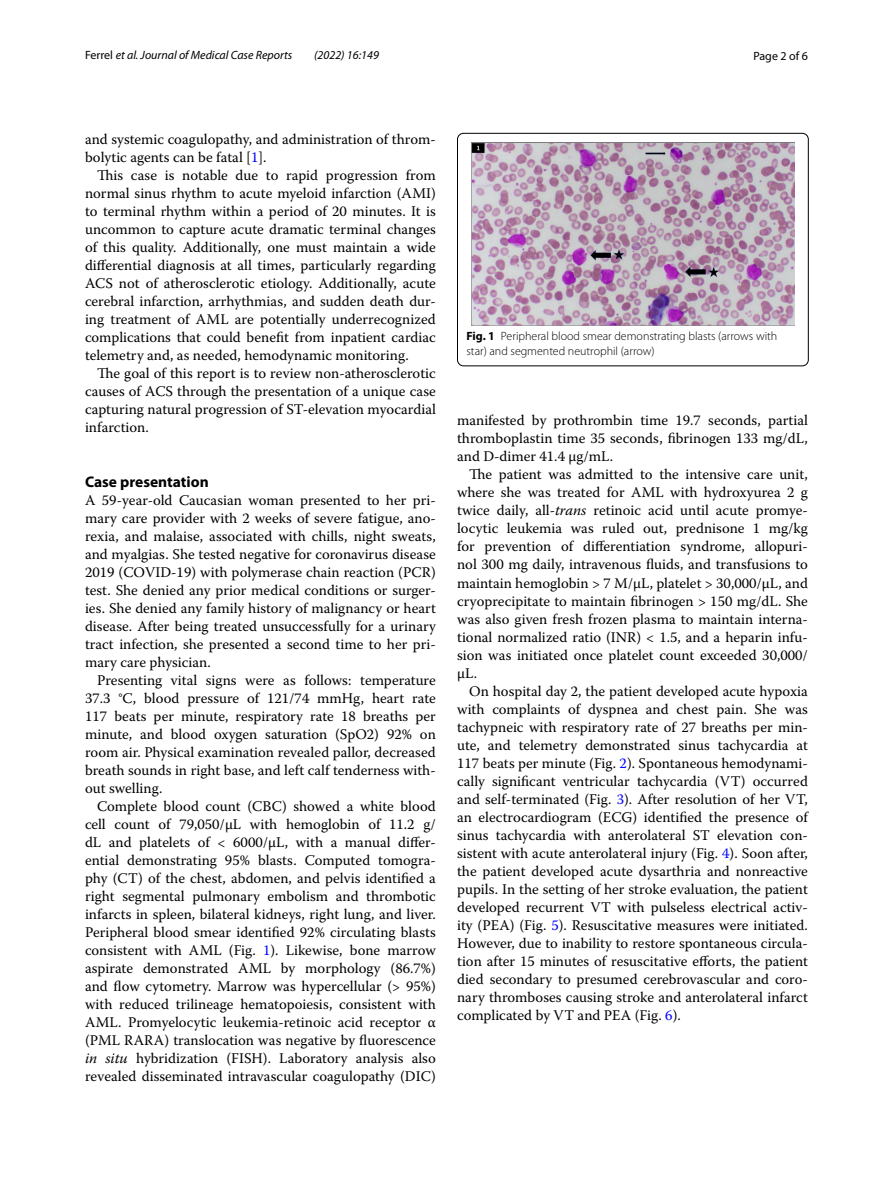
<style>
.page{position:relative;width:893px;height:1187px;background:#fff}
.page>*{position:absolute;margin:0;border:0;box-sizing:border-box;transform-origin:0 0}
.t1{font:700 15.45px "Myriad Pro";color:#000}
.t2{font:14.7px/18px "Warnock Pro";color:#000;text-align:justify}
.t3{font:300 12px/15px "Myriad Pro";color:#000}
.t4{font:italic 12px "Myriad Pro";color:#000}
.t5{font:12px "Myriad Pro";color:#000}
.s1{font-style:normal}
.s2{color:#00f}
.s3{font-style:italic}
.s4{font-weight:700}
</style>
<div class="page">
<img style="left:471px;top:142px;width:323px;height:183px">
<div style="left:457px;top:133px;width:351px;height:233px;border:1px solid #000;border-radius:6px"></div>
<p class="t4" style="left:85px;top:48px;width:209px"><span class="s1">Ferrel</span> et al. Journal of Medical Case Reports</p>
<p class="t4" style="left:314px;top:48px;width:66px">(2022) 16:149</p>
<p class="t5" style="left:753px;top:48px;width:56px">Page 2 of 6</p>
<p class="t2" style="left:85px;top:130px;width:352px">and systemic coagulopathy, and administration of throm&shy;bolytic agents can be fatal [<span class="s2">1</span>].</p>
<p class="t2" style="left:85px;top:166px;width:352px;text-indent:12px">This case is notable due to rapid progression from normal sinus rhythm to acute myeloid infarction (AMI) to terminal rhythm within a period of 20 minutes. It is uncommon to capture acute dramatic terminal changes of this quality. Additionally, one must maintain a wide differential diagnosis at all times, particularly regarding ACS not of atherosclerotic etiology. Additionally, acute cerebral infarction, arrhythmias, and sudden death dur&shy;ing treatment of AML are potentially underrecognized complications that could benefit from inpatient cardiac telemetry and, as needed, hemodynamic monitoring.</p>
<p class="t2" style="left:85px;top:364px;width:352px;text-indent:12px">The goal of this report is to review non-atherosclerotic causes of ACS through the presentation of a unique case capturing natural progression of ST-elevation myocardial infarction.</p>
<p class="t1" style="left:85px;top:471px;width:125px">Case presentation</p>
<p class="t2" style="left:85px;top:490px;width:352px">A 59-year-old Caucasian woman presented to her pri&shy;mary care provider with 2 weeks of severe fatigue, ano&shy;rexia, and malaise, associated with chills, night sweats, and myalgias. She tested negative for coronavirus disease 2019 (COVID-19) with polymerase chain reaction (PCR) test. She denied any prior medical conditions or surger&shy;ies. She denied any family history of malignancy or heart disease. After being treated unsuccessfully for a urinary tract infection, she presented a second time to her pri&shy;mary care physician.</p>
<p class="t2" style="left:85px;top:670px;width:352px;text-indent:12px">Presenting vital signs were as follows: temperature 37.3 °C, blood pressure of 121/74 mmHg, heart rate 117 beats per minute, respiratory rate 18 breaths per minute, and blood oxygen saturation (SpO2) 92% on room air. Physical examination revealed pallor, decreased breath sounds in right base, and left calf tenderness with&shy;out swelling.</p>
<p class="t2" style="left:85px;top:796px;width:352px;text-indent:12px">Complete blood count (CBC) showed a white blood cell count of 79,050/µL with hemoglobin of 11.2 g/ dL and platelets of &lt; 6000/µL, with a manual differ&shy;ential demonstrating 95% blasts. Computed tomogra&shy;phy (CT) of the chest, abdomen, and pelvis identified a right segmental pulmonary embolism and thrombotic infarcts in spleen, bilateral kidneys, right lung, and liver.<br>Peripheral blood smear identified 92% circulating blasts consistent with AML (Fig. <span class="s2">1</span>). Likewise, bone marrow aspirate demonstrated AML by morphology (86.7%) and flow cytometry. Marrow was hypercellular (&gt; 95%) with reduced trilineage hematopoiesis, consistent with AML. Promyelocytic leukemia-retinoic acid receptor α (PML RARA) translocation was negative by fluorescence <span class="s3">in situ</span> hybridization (FISH). Laboratory analysis also revealed disseminated intravascular coagulopathy (DIC)</p>
<p class="t3" style="left:466px;top:329px;width:312px"><span class="s4">Fig. 1</span> Peripheral blood smear demonstrating blasts (arrows with star) and segmented neutrophil (arrow)</p>
<p class="t2" style="left:457px;top:411px;width:352px">manifested by prothrombin time 19.7 seconds, partial thromboplastin time 35 seconds, fibrinogen 133 mg/dL, and D-dimer 41.4 µg/mL.</p>
<p class="t2" style="left:457px;top:465px;width:352px;text-indent:12px">The patient was admitted to the intensive care unit, where she was treated for AML with hydroxyurea 2 g twice daily, all-<span class="s3">trans</span> retinoic acid until acute promye&shy;locytic leukemia was ruled out, prednisone 1 mg/kg for prevention of differentiation syndrome, allopuri&shy;nol 300 mg daily, intravenous fluids, and transfusions to maintain hemoglobin &gt; 7 M/µL, platelet &gt; 30,000/µL, and cryoprecipitate to maintain fibrinogen &gt; 150 mg/dL. She was also given fresh frozen plasma to maintain interna&shy;tional normalized ratio (INR) &lt; 1.5, and a heparin infu&shy;sion was initiated once platelet count exceeded 30,000/ µL.</p>
<p class="t2" style="left:457px;top:681px;width:352px;text-indent:12px">On hospital day 2, the patient developed acute hypoxia with complaints of dyspnea and chest pain. She was tachypneic with respiratory rate of 27 breaths per min&shy;ute, and telemetry demonstrated sinus tachycardia at 117 beats per minute (Fig. <span class="s2">2</span>). Spontaneous hemodynami&shy;cally significant ventricular tachycardia (VT) occurred and self-terminated (Fig. <span class="s2">3</span>). After resolution of her VT, an electrocardiogram (ECG) identified the presence of sinus tachycardia with anterolateral ST elevation con&shy;sistent with acute anterolateral injury (Fig. <span class="s2">4</span>). Soon after, the patient developed acute dysarthria and nonreactive pupils. In the setting of her stroke evaluation, the patient developed recurrent VT with pulseless electrical activ&shy;ity (PEA) (Fig. <span class="s2">5</span>). Resuscitative measures were initiated.<br>However, due to inability to restore spontaneous circula&shy;tion after 15 minutes of resuscitative efforts, the patient died secondary to presumed cerebrovascular and coro&shy;nary thromboses causing stroke and anterolateral infarct complicated by VT and PEA (Fig. <span class="s2">6</span>).</p>
</div>
